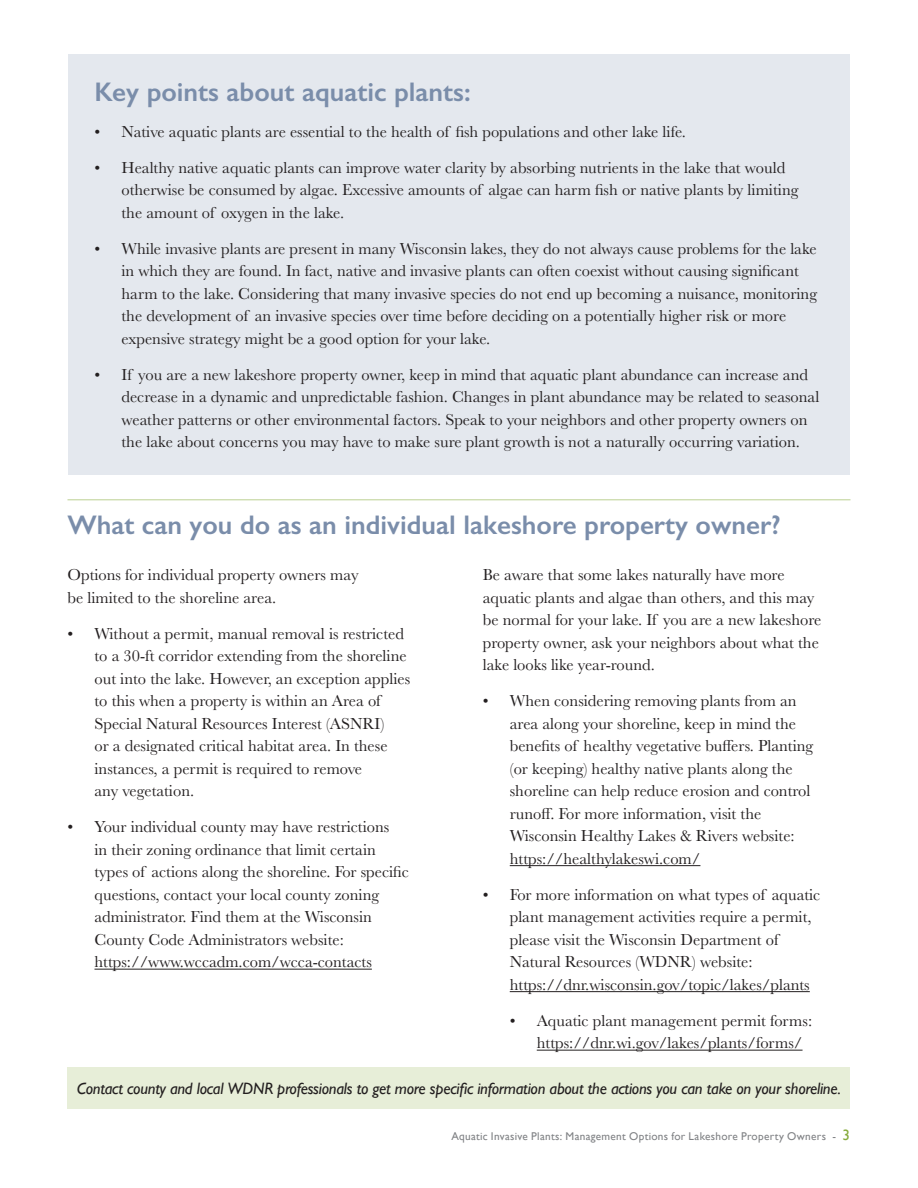
<style>
.page{position:relative;width:918px;height:1188px;background:#fff}
.page>*{position:absolute;margin:0;border:0;box-sizing:border-box;transform-origin:0 0}
.section_header{font:600 27px "Gill Sans";color:#7a8daa}
.text_NO_line{font:16.5px/22.5px "Baskerville";color:#231f20}
.text_NO_line-2{font:italic 16.5px "Gill Sans";letter-spacing:-.015em;color:#231f20}
.t1{font:11.25px "Gill Sans";letter-spacing:.025em;color:#808285}
.s1{font-size:15px;color:#86ab3c}
</style>
<div class="page">
<div style="left:68px;top:55px;width:782px;height:420px;background:#e4e8ee"></div>
<hr style="left:68px;top:499px;width:782px;height:1px;background:#c3d59e">
<hr style="left:94px;top:969px;width:278px;height:1px;background:#231f20">
<hr style="left:510px;top:865px;width:190px;height:1px;background:#231f20">
<hr style="left:510px;top:991px;width:300px;height:1px;background:#231f20">
<hr style="left:537px;top:1050px;width:266px;height:1px;background:#231f20">
<div style="left:67px;top:1067px;width:783px;height:42px;background:#e7eed8"></div>
<p class="section_header" style="left:94px;top:75px;width:378px">Key points about aquatic plants:</p>
<p class="text_NO_line" style="left:94px;top:120px;width:593px">• Native aquatic plants are essential to the health of fish populations and other lake life.</p>
<p class="text_NO_line" style="left:122px;top:156px;width:679px;text-indent:-27px">• Healthy native aquatic plants can improve water clarity by absorbing nutrients in the lake that would otherwise be consumed by algae. Excessive amounts of algae can harm fish or native plants by limiting the amount of oxygen in the lake.</p>
<p class="text_NO_line" style="left:122px;top:237px;width:697px;text-indent:-27px">• While invasive plants are present in many Wisconsin lakes, they do not always cause problems for the lake in which they are found. In fact, native and invasive plants can often coexist without causing significant harm to the lake. Considering that many invasive species do not end up becoming a nuisance, monitoring the development of an invasive species over time before deciding on a potentially higher risk or more expensive strategy might be a good option for your lake.</p>
<p class="text_NO_line" style="left:122px;top:363px;width:699px;text-indent:-27px">• If you are a new lakeshore property owner, keep in mind that aquatic plant abundance can increase and decrease in a dynamic and unpredictable fashion. Changes in plant abundance may be related to seasonal weather patterns or other environmental factors. Speak to your neighbors and other property owners on the lake about concerns you may have to make sure plant growth is not a naturally occurring variation.</p>
<p class="section_header" style="left:68px;top:509px;width:715px">What can you do as an individual lakeshore property owner?</p>
<p class="text_NO_line" style="left:68px;top:564px;width:293px">Options for individual property owners may be limited to the shoreline area.</p>
<p class="text_NO_line" style="left:94px;top:623px;width:317px;text-indent:-27px">• Without a permit, manual removal is restricted to a 30-ft corridor extending from the shoreline out into the lake. However, an exception applies to this when a property is within an Area of Special Natural Resources Interest (ASNRI)<br>or a designated critical habitat area. In these instances, a permit is required to remove<br>any vegetation.</p>
<p class="text_NO_line" style="left:94px;top:816px;width:316px;text-indent:-27px">• Your individual county may have restrictions<br>in their zoning ordinance that limit certain types of actions along the shoreline. For specific questions, contact your local county zoning administrator. Find them at the Wisconsin County Code Administrators website: https://www.wccadm.com/wcca-contacts</p>
<p class="text_NO_line" style="left:483px;top:564px;width:340px">Be aware that some lakes naturally have more aquatic plants and algae than others, and this may be normal for your lake. If you are a new lakeshore property owner, ask your neighbors about what the lake looks like year-round.</p>
<p class="text_NO_line" style="left:510px;top:690px;width:305px;text-indent:-27px">• When considering removing plants from an area along your shoreline, keep in mind the benefits of healthy vegetative buffers. Planting (or keeping) healthy native plants along the shoreline can help reduce erosion and control runoff. For more information, visit the Wisconsin Healthy Lakes &amp; Rivers website: https://healthylakeswi.com/</p>
<p class="text_NO_line" style="left:510px;top:884px;width:312px;text-indent:-27px">• For more information on what types of aquatic plant management activities require a permit, please visit the Wisconsin Department of Natural Resources (WDNR) website: https://dnr.wisconsin.gov/topic/lakes/plants</p>
<p class="text_NO_line" style="left:537px;top:1010px;width:277px;text-indent:-27px">• Aquatic plant management permit forms: https://dnr.wi.gov/lakes/plants/forms/</p>
<p class="text_NO_line-2" style="left:77px;top:1079px;width:766px">Contact county and local WDNR professionals to get more specific information about the actions you can take on your shoreline.</p>
<p class="t1" style="left:451px;top:1130px;width:400px">Aquatic Invasive Plants: Management Options for Lakeshore Property Owners - <span class="s1">3</span></p>
</div>
